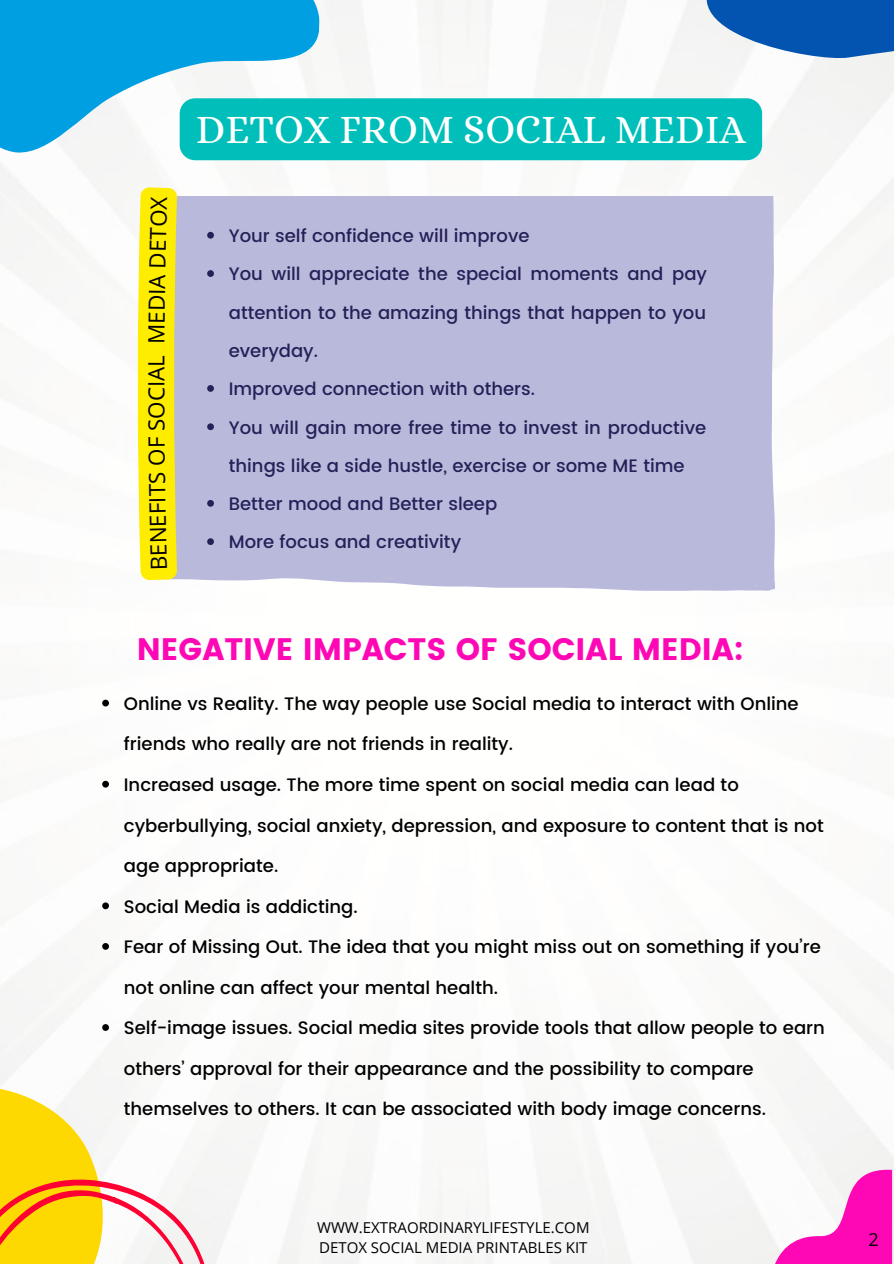
<style>
.page{position:relative;width:894px;height:1264px;background:#fff}
.page>*{position:absolute;margin:0;border:0;box-sizing:border-box;transform-origin:0 0}
.t1{font:40.65px "Alice";color:#fff}
.t2{font:31.05px "Poppins";color:#fe08b5}
.t3{font:22.35px "Open Sans";color:#000}
.t4{font:500 18px "Poppins";color:#000}
.t5{font:500 18px/38.2px "Poppins";color:#242058;text-align:justify}
.t6{font:18px "Open Sans";color:#000}
.t7{font:15px "Open Sans";color:#000}
</style>
<div class="page">
<img style="left:0;top:160px;width:893px;height:1103px">
<svg style="left:0;top:1085px;width:212px;height:178px"></svg>
<svg style="left:0;top:0;width:326px;height:162px;fill:#009fe1"></svg>
<svg style="left:774px;top:1166px;width:117px;height:97px"></svg>
<svg style="left:180px;top:0;width:713px;height:160px"></svg>
<div style="left:158px;top:196px;width:616px;height:395px;background:#b9b9db"></div>
<svg style="left:207px;top:232px;width:7px;height:7px"></svg>
<svg style="left:207px;top:270px;width:7px;height:7px"></svg>
<svg style="left:207px;top:385px;width:7px;height:7px"></svg>
<svg style="left:207px;top:423px;width:7px;height:7px"></svg>
<svg style="left:207px;top:500px;width:7px;height:6px"></svg>
<svg style="left:207px;top:538px;width:7px;height:7px"></svg>
<svg style="left:102px;top:699px;width:7px;height:7px"></svg>
<svg style="left:102px;top:780px;width:7px;height:7px"></svg>
<svg style="left:102px;top:902px;width:7px;height:7px"></svg>
<svg style="left:102px;top:943px;width:7px;height:6px"></svg>
<svg style="left:102px;top:1024px;width:7px;height:6px"></svg>
<svg style="left:137px;top:187px;width:40px;height:393px;background:#fbeb16"></svg>
<p class="t1" style="left:196px;top:106px;width:551px">DETOX FROM SOCIAL MEDIA</p>
<p class="t3" style="left:141px;top:323px;width:98px;rotate:-89deg">EDIA DET</p>
<p class="t3" style="left:140px;top:431px;width:109px;rotate:-90deg">SOCAI L M</p>
<p class="t3" style="left:142px;top:544px;width:108px;rotate:-91deg">NEFITS OF</p>
<p class="t5" style="left:229px;top:217px;width:302px">Your self confidence will improve</p>
<p class="t5" style="left:229px;top:255px;width:479px">You will appreciate the special moments and pay attention to the amazing things that happen to you everyday.</p>
<p class="t5" style="left:229px;top:370px;width:308px">Improved connection with others.</p>
<p class="t5" style="left:229px;top:408px;width:478px">You will gain more free time to invest in productive things like a side hustle, exercise or some ME time</p>
<p class="t5" style="left:229px;top:485px;width:270px">Better mood and Better sleep</p>
<p class="t5" style="left:229px;top:523px;width:234px">More focus and creativity</p>
<p class="t2" style="left:137px;top:630px;width:608px">NEGATIVE IMPACTS OF SOCIAL MEDIA:</p>
<p class="t4" style="left:124px;top:693px;width:676px">Online vs Reality. The way people use Social media to interact with Online</p>
<p class="t4" style="left:124px;top:733px;width:390px">friends who really are not friends in reality.</p>
<p class="t4" style="left:124px;top:774px;width:616px">Increased usage. The more time spent on social media can lead to</p>
<p class="t4" style="left:124px;top:814px;width:701px">cyberbullying, social anxiety, depression, and exposure to content that is not</p>
<p class="t4" style="left:124px;top:855px;width:156px">age appropriate.</p>
<p class="t4" style="left:124px;top:895px;width:235px">Social Media is addicting.</p>
<p class="t4" style="left:124px;top:936px;width:698px">Fear of Missing Out. The idea that you might miss out on something if you’re</p>
<p class="t4" style="left:124px;top:976px;width:375px">not online can affect your mental health.</p>
<p class="t4" style="left:124px;top:1017px;width:702px">Self-image issues. Social media sites provide tools that allow people to earn</p>
<p class="t4" style="left:124px;top:1058px;width:631px">others’ approval for their appearance and the possibility to compare</p>
<p class="t4" style="left:124px;top:1098px;width:643px">themselves to others. It can be associated with body image concerns.</p>
<p class="t7" style="left:317px;top:1216px;width:274px">WWW.EXTRAORDINARYLIFESTYLE.COM</p>
<p class="t7" style="left:319px;top:1236px;width:270px">DETOX SOCIAL MEDIA PRINTABLES KIT</p>
<p class="t6" style="left:868px;top:1226px;width:12px">2</p>
</div>
